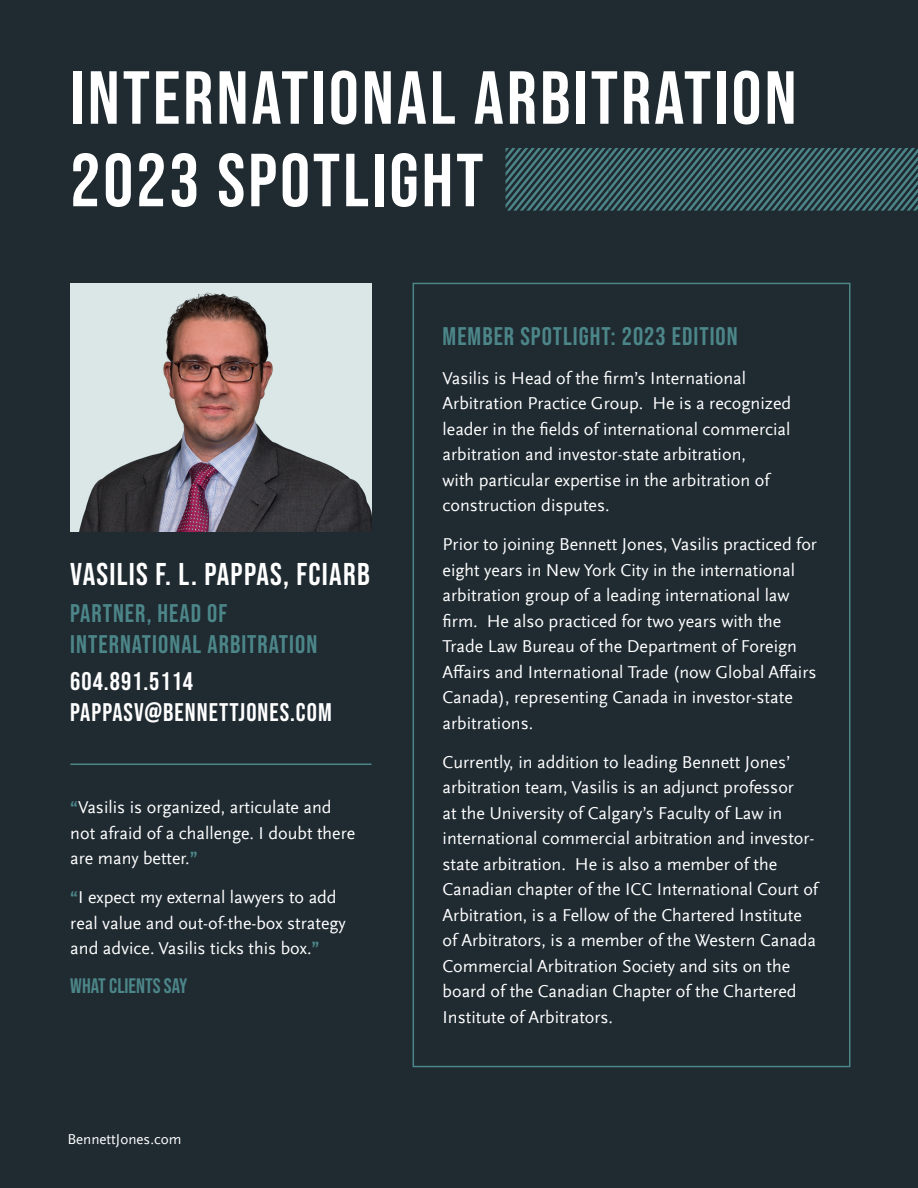
<style>
.page{position:relative;width:918px;height:1188px;background:#1f2a31}
.page>*{position:absolute;margin:0;border:0;box-sizing:border-box;transform-origin:0 0}
.Standard_Paragraph{font:75px/82.5px "Bebas Neue";letter-spacing:.04em;color:#fff}
.Standard_Paragraph-2{font:31.5px "Bebas Neue";letter-spacing:.04em;color:#fff}
.Standard_Paragraph-3{font:25.5px/30.6px "Bebas Neue";letter-spacing:.04em;color:#4c8689}
.Standard_Paragraph-4{font:25.5px/30.6px "Bebas Neue";letter-spacing:.04em;color:#fff}
.Standard_Paragraph-5{font:21px "Bebas Neue";color:#4c8689}
.Standard_Paragraph-6{font:18px/25.5px "Scala Sans Offc";color:#fff}
.t1{font:15px "Scala Sans Offc";color:#fff}
.s1{font-weight:700;color:#4c8689}
</style>
<div class="page">
<img style="left:70px;top:283px;width:302px;height:248px">
<svg style="left:506px;top:148px;width:412px;height:63px"></svg>
<div style="left:413px;top:283px;width:437px;height:784px;border:2px solid #4c8689"></div>
<hr style="left:70px;top:764px;width:302px;height:1px;background:#4c8689">
<p class="Standard_Paragraph" style="left:70px;top:56px;width:728px">INTERNATIONAL ARBITRATION<br>2023 SPOTLIGHT</p>
<p class="Standard_Paragraph-2" style="left:70px;top:556px;width:301px">VASILIS F. L. PAPPAS, FCIARB</p>
<p class="Standard_Paragraph-3" style="left:70px;top:598px;width:248px">PARTNER, HEAD OF<br>INTERNATIONAL ARBITRATION</p>
<p class="Standard_Paragraph-4" style="left:70px;top:666px;width:263px">604.891.5114<br>PAPPASV@BENNETTJONES.COM</p>
<p class="Standard_Paragraph-6" style="left:70px;top:795px;width:286px"><span class="s1">“</span>Vasilis is organized, articulate and not afraid of a challenge. I doubt there are many better.<span class="s1">”</span></p>
<p class="Standard_Paragraph-6" style="left:70px;top:885px;width:277px"><span class="s1">“</span>I expect my external lawyers to add real value and out-of-the-box strategy and advice. Vasilis ticks this box.<span class="s1">”</span></p>
<p class="Standard_Paragraph-5" style="left:70px;top:974px;width:119px">WHAT CLIENTS SAY</p>
<p class="t1" style="left:67px;top:1131px;width:116px">BennettJones.com</p>
<p class="Standard_Paragraph-3" style="left:443px;top:321px;width:297px">MEMBER SPOTLIGHT: 2023 EDITION</p>
<p class="Standard_Paragraph-6" style="left:443px;top:366px;width:350px">Vasilis is Head of the firm’s International Arbitration Practice Group. He is a recognized leader in the fields of international commercial arbitration and investor-state arbitration,<br>with particular expertise in the arbitration of construction disputes.</p>
<p class="Standard_Paragraph-6" style="left:443px;top:532px;width:376px">Prior to joining Bennett Jones, Vasilis practiced for eight years in New York City in the international arbitration group of a leading international law firm. He also practiced for two years with the Trade Law Bureau of the Department of Foreign Affairs and International Trade (now Global Affairs Canada), representing Canada in investor-state arbitrations.</p>
<p class="Standard_Paragraph-6" style="left:443px;top:750px;width:377px">Currently, in addition to leading Bennett Jones’ arbitration team, Vasilis is an adjunct professor<br>at the University of Calgary’s Faculty of Law in international commercial arbitration and investor&shy;state arbitration. He is also a member of the Canadian chapter of the ICC International Court of Arbitration, is a Fellow of the Chartered Institute of Arbitrators, is a member of the Western Canada Commercial Arbitration Society and sits on the board of the Canadian Chapter of the Chartered Institute of Arbitrators.</p>
</div>
